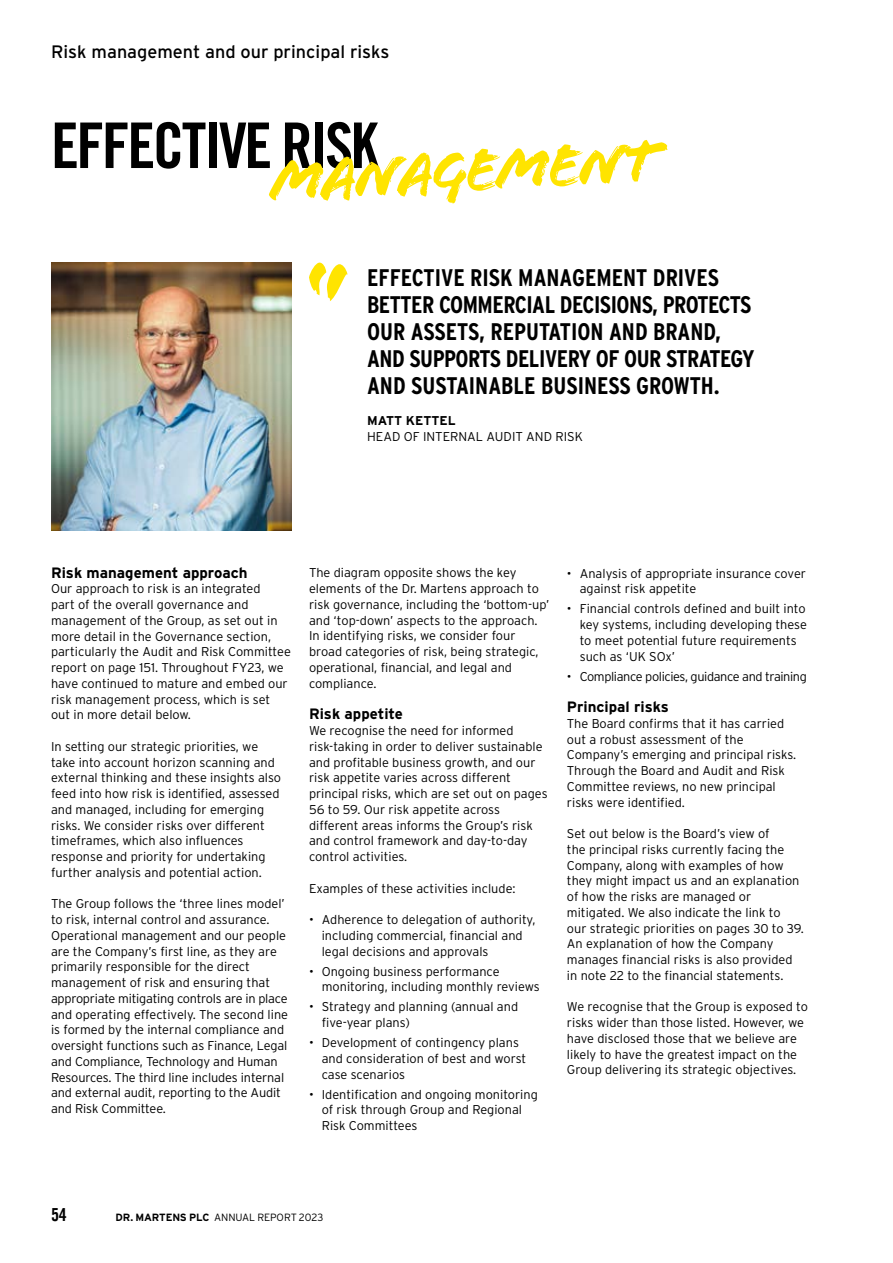
<style>
.page{position:relative;width:893px;height:1263px;background:#fff}
.page>*{position:absolute;margin:0;border:0;box-sizing:border-box;transform-origin:0 0}
.t1{font:63px "Trade Gothic LT Com Bd Cn 20";letter-spacing:-.04em;color:#000}
.t2{font:63px "Flood Std";color:#ffe400}
.t3{font:700 24px/27px "Interstate Condensed";letter-spacing:-.01em;color:#000}
.t4{font:18px "Interstate";color:#000}
.t5{font:18px "Trade Gothic LT Com Bd Cn 20";color:#000}
.t6{font:700 15px "Interstate";color:#000}
.t7{font:300 12.75px/15.8px "Interstate";color:#000}
.t8{font:300 12.75px "Interstate";letter-spacing:-.03em;color:#000}
.t9{font:700 12.75px "Interstate";color:#000}
.t10{font:300 10.5px "Interstate";letter-spacing:-.015em;color:#000}
.s1{font-weight:700}
</style>
<div class="page">
<img style="left:51px;top:262px;width:241px;height:268px">
<svg style="left:309px;top:263px;width:39px;height:38px"></svg>
<h3 class="t4" style="left:51px;top:41px;width:340px">Risk management and our principal risks</h3>
<h1 class="t1" style="left:51px;top:107px;width:329px">EFFECTIVE RISK</h1>
<h1 class="t2" style="left:268px;top:145px;width:391px;rotate:-3deg">MANAGEMENT</h1>
<h2 class="t3" style="left:367px;top:263px;width:389px">EFFECTIVE RISK MANAGEMENT DRIVES BETTER COMMERCIAL DECISIONS, PROTECTS OUR ASSETS, REPUTATION AND BRAND, AND SUPPORTS DELIVERY OF OUR STRATEGY AND SUSTAINABLE BUSINESS GROWTH.</h2>
<p class="t9" style="left:367px;top:413px;width:90px">MATT KETTEL</p>
<p class="t7" style="left:367px;top:428px;width:217px">HEAD OF INTERNAL AUDIT AND RISK</p>
<p class="t6" style="left:51px;top:564px;width:198px">Risk management approach</p>
<p class="t7" style="left:51px;top:581px;width:241px">Our approach to risk is an integrated<br>part of the overall governance and management of the Group, as set out in more detail in the Governance section, particularly the Audit and Risk Committee report on page 151. Throughout FY23, we have continued to mature and embed our risk management process, which is set out in more detail below.</p>
<p class="t7" style="left:51px;top:738px;width:232px">In setting our strategic priorities, we take into account horizon scanning and external thinking and these insights also feed into how risk is identified, assessed and managed, including for emerging risks. We consider risks over different timeframes, which also influences response and priority for undertaking further analysis and potential action.</p>
<p class="t7" style="left:51px;top:896px;width:239px">The Group follows the ‘three lines model’ to risk, internal control and assurance.<br>Operational management and our people are the Company’s first line, as they are primarily responsible for the direct management of risk and ensuring that appropriate mitigating controls are in place and operating effectively. The second line is formed by the internal compliance and oversight functions such as Finance, Legal and Compliance, Technology and Human Resources. The third line includes internal and external audit, reporting to the Audit and Risk Committee.</p>
<p class="t7" style="left:309px;top:565px;width:242px">The diagram opposite shows the key elements of the Dr. Martens approach to risk governance, including the ‘bottom-up’ and ‘top-down’ aspects to the approach.<br>In identifying risks, we consider four broad categories of risk, being strategic, operational, financial, and legal and compliance.</p>
<p class="t6" style="left:309px;top:706px;width:96px">Risk appetite</p>
<p class="t7" style="left:309px;top:723px;width:240px">We recognise the need for informed risk-taking in order to deliver sustainable and profitable business growth, and our risk appetite varies across different principal risks, which are set out on pages 56 to 59. Our risk appetite across different areas informs the Group’s risk and control framework and day-to-day control activities.</p>
<p class="t7" style="left:309px;top:880px;width:208px">Examples of these activities include:</p>
<p class="t7" style="left:322px;top:912px;width:215px;text-indent:-13px">• Adherence to delegation of authority, including commercial, financial and legal decisions and approvals</p>
<p class="t7" style="left:322px;top:963px;width:219px;text-indent:-13px">• Ongoing business performance monitoring, including monthly reviews</p>
<p class="t7" style="left:322px;top:999px;width:198px;text-indent:-13px">• Strategy and planning (annual and five-year plans)</p>
<p class="t7" style="left:322px;top:1035px;width:206px;text-indent:-13px">• Development of contingency plans and consideration of best and worst case scenarios</p>
<p class="t7" style="left:322px;top:1086px;width:218px;text-indent:-13px">• Identification and ongoing monitoring of risk through Group and Regional<br>Risk Committees</p>
<p class="t7" style="left:580px;top:565px;width:228px;text-indent:-13px">• Analysis of appropriate insurance cover against risk appetite</p>
<p class="t7" style="left:580px;top:601px;width:229px;text-indent:-13px">• Financial controls defined and built into key systems, including developing these to meet potential future requirements such as ‘UK SOx’</p>
<p class="t8" style="left:567px;top:669px;width:241px">• Compliance policies, guidance and training</p>
<p class="t6" style="left:567px;top:698px;width:103px">Principal risks</p>
<p class="t7" style="left:567px;top:715px;width:231px">The Board confirms that it has carried out a robust assessment of the Company’s emerging and principal risks.<br>Through the Board and Audit and Risk Committee reviews, no new principal risks were identified.</p>
<p class="t7" style="left:567px;top:826px;width:239px">Set out below is the Board’s view of<br>the principal risks currently facing the Company, along with examples of how they might impact us and an explanation of how the risks are managed or mitigated. We also indicate the link to<br>our strategic priorities on pages 30 to 39.<br>An explanation of how the Company manages financial risks is also provided in note 22 to the financial statements.</p>
<p class="t7" style="left:567px;top:999px;width:242px">We recognise that the Group is exposed to risks wider than those listed. However, we have disclosed those that we believe are likely to have the greatest impact on the Group delivering its strategic objectives.</p>
<h3 class="t5" style="left:51px;top:1204px;width:17px">54</h3>
<p class="t10" style="left:116px;top:1211px;width:209px"><span class="s1">DR. MARTENS PLC</span> ANNUAL REPORT 2023</p>
</div>
